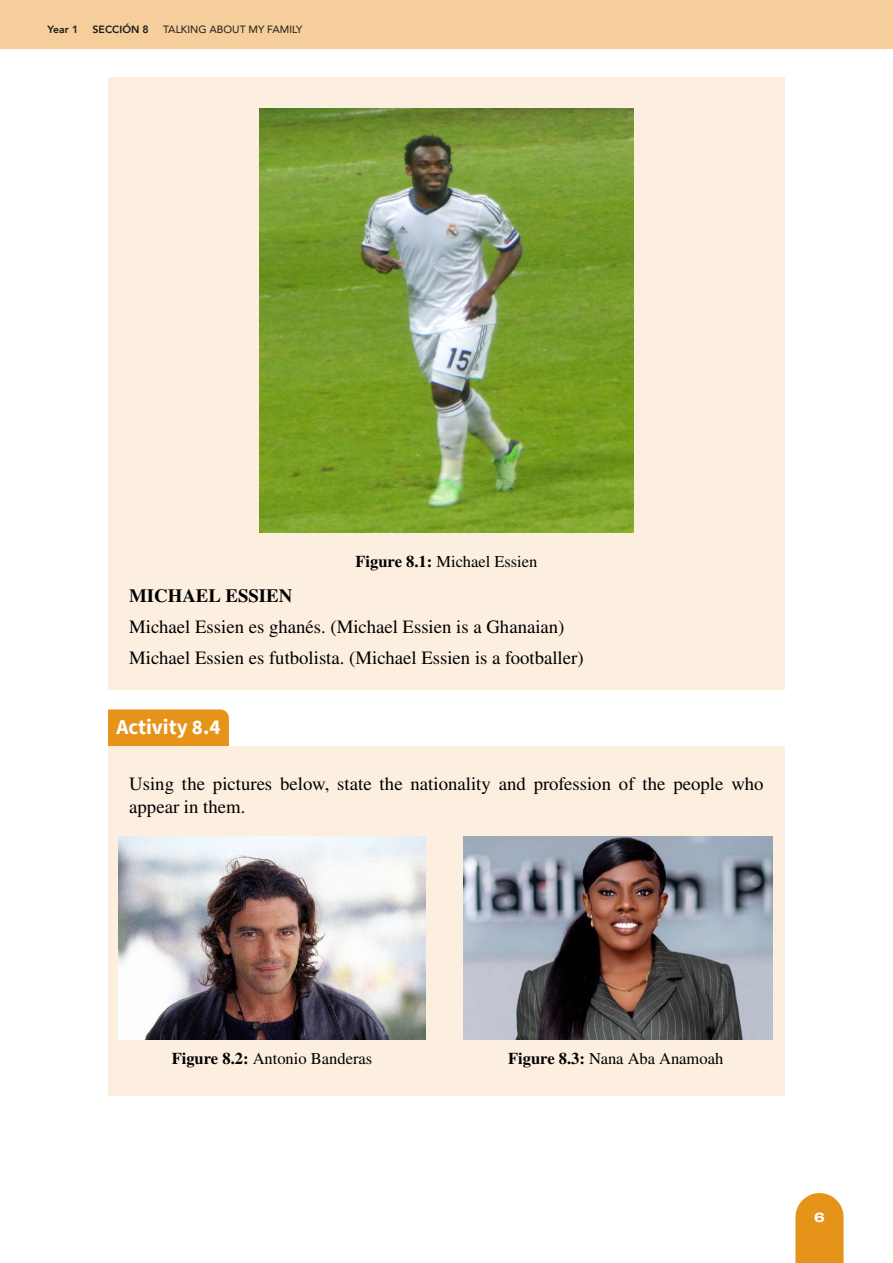
<style>
.page{position:relative;width:893px;height:1263px;background:#fff}
.page>*{position:absolute;margin:0;border:0;box-sizing:border-box;transform-origin:0 0}
.t1{font:700 21px "Source Sans Pro";color:#fff}
.t2{font:18.75px/31px "STIX General";color:#000}
.t3{font:700 18.75px "STIX General";color:#000}
.t4{font:16.5px "STIX General";color:#000}
.t5{font:800 13.5px "Archivo Expanded";color:#fff}
.t6{font:10.5px "Avenir";color:#1a1a1a}
.t7{font:800 10.5px "Avenir";color:#1a1a1a}
.s1{font-weight:700}
</style>
<div class="page">
<div style="left:0;top:0;width:893px;height:49px;background:#f5ce9b"></div>
<svg style="left:795px;top:1193px;width:49px;height:70px;background:#e89d2e"></svg>
<div style="left:108px;top:77px;width:677px;height:482px;background:#fcefe0"></div>
<div style="left:108px;top:558px;width:677px;height:70px;background:#fcefe0"></div>
<div style="left:108px;top:620px;width:677px;height:70px;background:#fcefe0"></div>
<div style="left:108px;top:709px;width:121px;height:37px;background:#e69419"></div>
<div style="left:108px;top:746px;width:677px;height:93px;background:#fcefe0"></div>
<div style="left:108px;top:800px;width:677px;height:296px;background:#fcefe0"></div>
<img style="left:259px;top:108px;width:374px;height:425px">
<img style="left:118px;top:837px;width:308px;height:202px">
<img style="left:463px;top:837px;width:310px;height:202px">
<p class="t7" style="left:48px;top:21px;width:32px">Year 1</p>
<p class="t7" style="left:93px;top:21px;width:58px">SECCIÓN 8</p>
<p class="t6" style="left:163px;top:21px;width:141px">TALKING ABOUT MY FAMILY</p>
<p class="t4" style="left:355px;top:550px;width:183px"><span class="s1">Figure 8.1:</span> Michael Essien</p>
<p class="t3" style="left:129px;top:582px;width:165px">MICHAEL ESSIEN</p>
<p class="t2" style="left:129px;top:612px;width:456px">Michael Essien es ghanés. (Michael Essien is a Ghanaian)<br>Michael Essien es futbolista. (Michael Essien is a footballer)</p>
<p class="t1" style="left:117px;top:712px;width:105px">Activity 8.4</p>
<p class="t2" style="left:129px;top:773px;width:636px;line-height:22.5px">Using the pictures below, state the nationality and profession of the people who appear in them.</p>
<p class="t4" style="left:172px;top:1047px;width:202px"><span class="s1">Figure 8.2:</span> Antonio Banderas</p>
<p class="t4" style="left:508px;top:1047px;width:217px"><span class="s1">Figure 8.3:</span> Nana Aba Anamoah</p>
<p class="t5" style="left:814px;top:1207px;width:12px">6</p>
</div>
